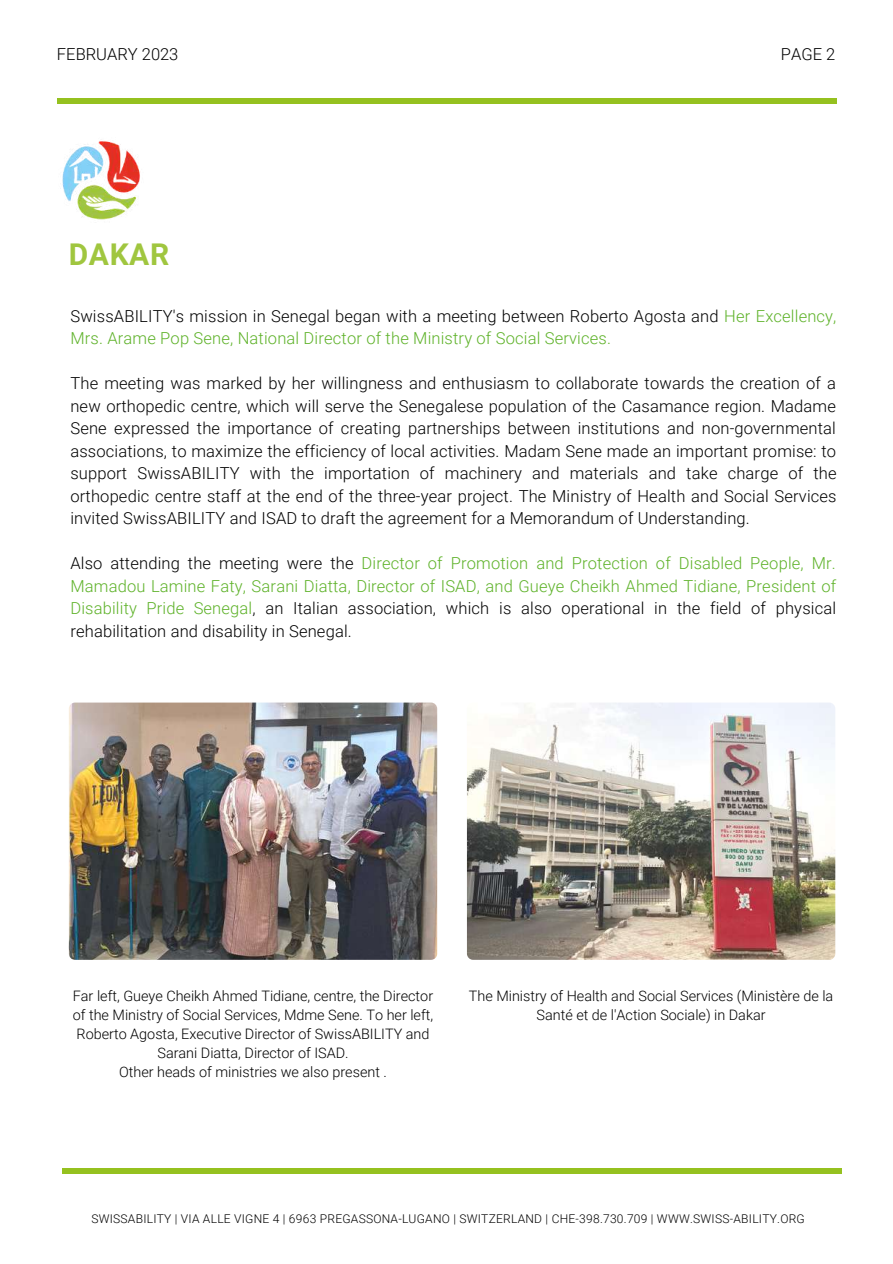
<style>
.page{position:relative;width:893px;height:1264px;background:#fff}
.page>*{position:absolute;margin:0;border:0;box-sizing:border-box;transform-origin:0 0}
.t1{font:700 30px "Roboto";letter-spacing:.02em;color:#a0c63f}
.t2{font:300 16.5px/22.5px "Roboto";letter-spacing:.01em;color:#000;text-align:justify}
.t3{font:300 16.5px/22.5px "Roboto";letter-spacing:.01em;color:#5eb229}
.t4{font:300 14.4px/19px "Roboto";color:#000;text-align:center}
.t5{font:300 12px "Roboto";letter-spacing:.02em;color:#000}
.s1{color:#000}
</style>
<div class="page">
<div style="left:57px;top:98px;width:779px;height:6px;background:#95c11f"></div>
<div style="left:62px;top:1167px;width:779px;height:6px;background:#95c11f"></div>
<img style="left:467px;top:702px;width:368px;height:257px;border-radius:6px">
<img style="left:69px;top:702px;width:368px;height:257px;border-radius:6px">
<img style="left:62px;top:141px;width:78px;height:79px">
<p class="t2" style="left:57px;top:43px;width:123px">FEBRUARY 2023</p>
<p class="t2" style="left:780px;top:43px;width:56px">PAGE 2</p>
<h1 class="t1" style="left:69px;top:237px;width:102px">DAKAR</h1>
<p class="t3" style="left:70px;top:305px;width:767px"><span class="s1">SwissABILITY's mission in Senegal began with a meeting between Roberto Agosta and</span> Her Excellency,<br>Mrs. Arame Pop Sene, National Director of the Ministry of Social Services.</p>
<p class="t2" style="left:70px;top:372px;width:767px">The meeting was marked by her willingness and enthusiasm to collaborate towards the creation of a new orthopedic centre, which will serve the Senegalese population of the Casamance region. Madame Sene expressed the importance of creating partnerships between institutions and non-governmental associations, to maximize the efficiency of local activities. Madam Sene made an important promise: to support SwissABILITY with the importation of machinery and materials and take charge of the orthopedic centre staff at the end of the three-year project. The Ministry of Health and Social Services invited SwissABILITY and ISAD to draft the agreement for a Memorandum of Understanding.</p>
<p class="t3" style="left:70px;top:552px;width:767px;text-align:justify"><span class="s1">Also attending the meeting were the</span> Director of Promotion and Protection of Disabled People, Mr.<br>Mamadou Lamine Faty, Sarani Diatta, Director of ISAD, and Gueye Cheikh Ahmed Tidiane, President of Disability Pride Senegal<span class="s1">, an Italian association, which is also operational in the field of physical rehabilitation and disability in Senegal.</span></p>
<p class="t4" style="left:73px;top:986px;width:362px">Far left, Gueye Cheikh Ahmed Tidiane, centre, the Director of the Ministry of Social Services, Mdme Sene. To her left, Roberto Agosta, Executive Director of SwissABILITY and Sarani Diatta, Director of ISAD.<br>Other heads of ministries we also present .</p>
<p class="t4" style="left:469px;top:986px;width:366px">The Ministry of Health and Social Services (Ministère de la<br>Santé et de l'Action Sociale) in Dakar</p>
<p class="t5" style="left:91px;top:1211px;width:715px">SWISSABILITY | VIA ALLE VIGNE 4 | 6963 PREGASSONA-LUGANO | SWITZERLAND | CHE-398.730.709 | WWW.SWISS-ABILITY.ORG</p>
</div>
